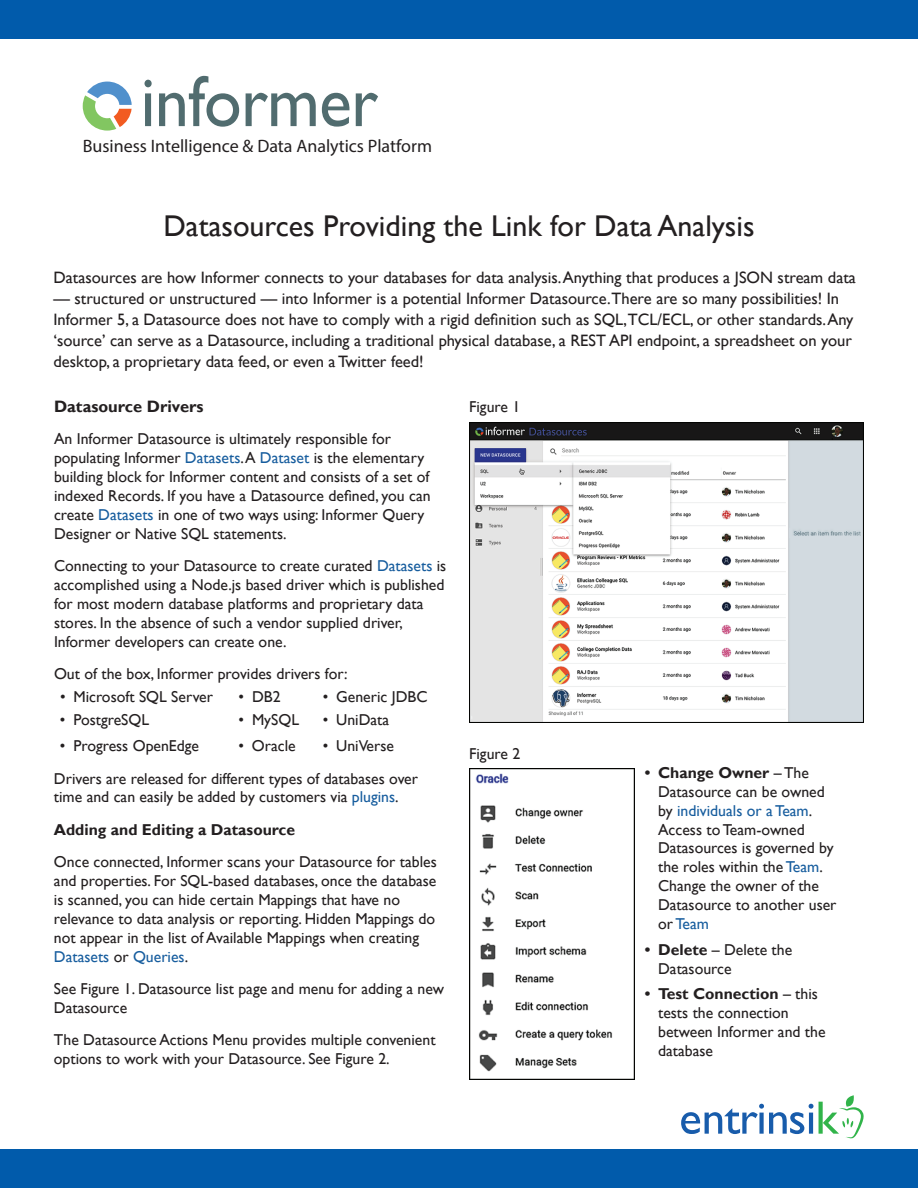
<style>
.page{position:relative;width:918px;height:1188px;background:#fff}
.page>*{position:absolute;margin:0;border:0;box-sizing:border-box;transform-origin:0 0}
.t1{font:30px "Gill Sans";color:#231f20}
.t2{font:18px "Myriad Pro";color:#231f20}
.t3{font:16.5px/21px "Gill Sans";color:#231f20}
.t4{font:700 16.5px "Gill Sans";color:#231f20}
.t5{font:15.75px/18.9px "Gill Sans";color:#231f20}
.s1{color:#175d9e}
.s2{font-weight:700}
</style>
<div class="page">
<svg style="left:144px;top:80px;width:8px;height:46px"></svg>
<svg style="left:159px;top:76px;width:80px;height:51px"></svg>
<svg style="left:246px;top:93px;width:70px;height:33px"></svg>
<svg style="left:322px;top:93px;width:27px;height:34px"></svg>
<svg style="left:356px;top:93px;width:22px;height:33px"></svg>
<svg style="left:83px;top:82px;width:49px;height:49px"></svg>
<div style="left:0;top:0;width:918px;height:39px;background:#015bab"></div>
<div style="left:0;top:1149px;width:918px;height:39px;background:#015bab"></div>
<svg style="left:681px;top:1095px;width:183px;height:43px"></svg>
<img style="left:469px;top:422px;width:395px;height:300px">
<img style="left:470px;top:768px;width:164px;height:312px">
<p class="t2" style="left:83px;top:135px;width:351px">Business Intelligence &amp; Data Analytics Platform</p>
<h1 class="t1" style="left:163px;top:208px;width:593px">Datasources Providing the Link for Data Analysis</h1>
<p class="t3" style="left:53px;top:267px;width:804px">Datasources are how Informer connects to your databases for data analysis. Anything that produces a JSON stream data</p>
<p class="t3" style="left:53px;top:288px;width:802px">— structured or unstructured — into Informer is a potential Informer Datasource.There are so many possibilities! In Informer 5, a Datasource does not have to comply with a rigid definition such as SQL,TCL/ECL, or other standards. Any ‘source’ can serve as a Datasource, including a traditional physical database, a REST API endpoint, a spreadsheet on your desktop, a proprietary data feed, or even a Twitter feed!</p>
<p class="t4" style="left:54px;top:397px;width:151px">Datasource Drivers</p>
<p class="t5" style="left:54px;top:430px;width:378px">An Informer Datasource is ultimately responsible for populating Informer <span class="s1">Datasets</span>. A <span class="s1">Dataset</span> is the elementary building block for Informer content and consists of a set of indexed Records. If you have a Datasource defined, you can create <span class="s1">Datasets</span> in one of two ways using: Informer Query Designer or Native SQL statements.</p>
<p class="t5" style="left:54px;top:557px;width:394px">Connecting to your Datasource to create curated <span class="s1">Datasets</span> is accomplished using a Node.js based driver which is published for most modern database platforms and proprietary data stores. In the absence of such a vendor supplied driver, Informer developers can create one.</p>
<p class="t5" style="left:54px;top:665px;width:295px">Out of the box, Informer provides drivers for:</p>
<p class="t5" style="left:60px;top:688px;width:155px">• Microsoft SQL Server</p>
<p class="t5" style="left:239px;top:688px;width:44px">• DB2</p>
<p class="t5" style="left:323px;top:688px;width:106px">• Generic JDBC</p>
<p class="t5" style="left:60px;top:711px;width:91px">• PostgreSQL</p>
<p class="t5" style="left:239px;top:711px;width:62px">• MySQL</p>
<p class="t5" style="left:323px;top:711px;width:68px">• UniData</p>
<p class="t5" style="left:60px;top:737px;width:141px">• Progress OpenEdge</p>
<p class="t5" style="left:238px;top:737px;width:59px">• Oracle</p>
<p class="t5" style="left:54px;top:730px;width:366px;line-height:32.4px;text-indent:269px">• UniVerse<br>Drivers are released for different types of databases over</p>
<p class="t5" style="left:54px;top:781px;width:346px;line-height:32.4px">time and can easily be added by customers via <span class="s1">plugins</span>.<br><span class="s2">Adding and Editing a Datasource</span></p>
<p class="t5" style="left:54px;top:853px;width:384px">Once connected, Informer scans your Datasource for tables and properties. For SQL-based databases, once the database is scanned, you can hide certain Mappings that have no relevance to data analysis or reporting. Hidden Mappings do not appear in the list of Available Mappings when creating <span class="s1">Datasets</span> or <span class="s1">Queries</span>.</p>
<p class="t5" style="left:54px;top:980px;width:392px">See Figure 1. Datasource list page and menu for adding a new<br>Datasource</p>
<p class="t5" style="left:54px;top:1031px;width:383px">The Datasource Actions Menu provides multiple convenient options to work with your Datasource. See Figure 2.</p>
<p class="t5" style="left:469px;top:397px;width:53px">Figure 1</p>
<p class="t5" style="left:469px;top:745px;width:53px">Figure 2</p>
<p class="t5" style="left:658px;top:763px;width:180px;text-indent:-13px"><span class="s2">• Change Owner</span> – The<br>Datasource can be owned by <span class="s1">individuals or a Team</span>.<br>Access to Team-owned<br>Datasources is governed by the roles within the <span class="s1">Team</span>.<br>Change the owner of the<br>Datasource to another user or <span class="s1">Team</span></p>
<p class="t5" style="left:658px;top:940px;width:136px;text-indent:-13px"><span class="s2">• Delete</span> – Delete the<br>Datasource</p>
<p class="t5" style="left:658px;top:985px;width:169px;text-indent:-13px"><span class="s2">• Test Connection</span> – this tests the connection between Informer and the database</p>
</div>
